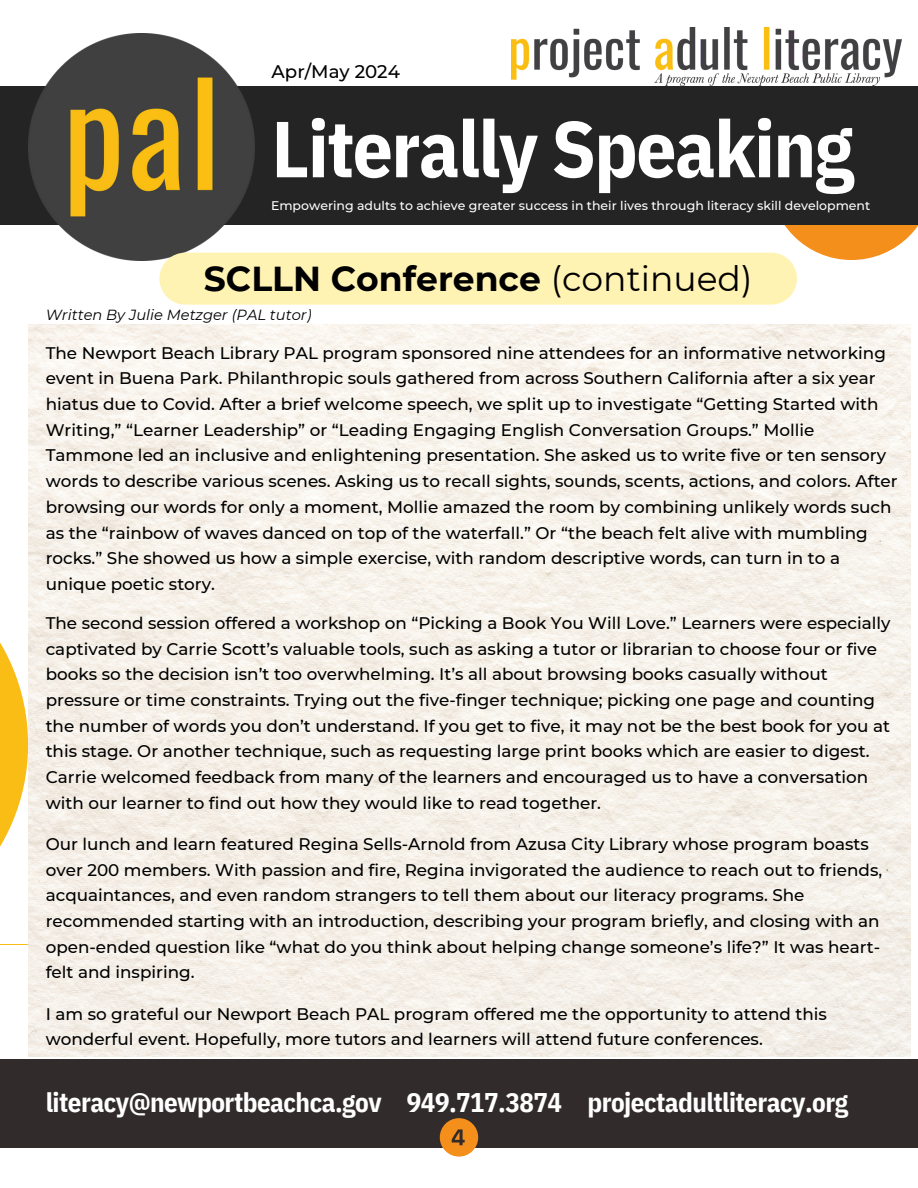
<style>
.page{position:relative;width:918px;height:1188px;background:#fff}
.page>*{position:absolute;margin:0;border:0;box-sizing:border-box;transform-origin:0 0}
.t1{font:700 79.2px "IBM Plex Sans Cond";letter-spacing:-.02em;color:#fff}
.t2{font:700 34.65px "Montserrat";color:#000}
.t3{font:700 27px "IBM Plex Sans Cond";letter-spacing:-.02em;color:#fff}
.t4{font:500 18.3px "Montserrat";color:#000}
.t5{font:500 16.8px/25.7px "Montserrat";color:#000}
.t6{font:italic 14.7px "Montserrat";color:#000}
.t7{font:500 12.45px "Montserrat";color:#fff}
.s1{font-weight:400}
</style>
<div class="page">
<svg style="left:0;top:642px;width:28px;height:205px;fill:#f9bd16"></svg>
<div style="left:0;top:86px;width:918px;height:139px;background:#242424"></div>
<img style="left:28px;top:34px;width:215px;height:226px">
<img style="left:512px;top:27px;width:390px;height:59px">
<div style="left:0;top:1059px;width:918px;height:89px;background:#322b2c"></div>
<img style="left:28px;top:324px;width:882px;height:733px">
<svg style="left:159px;top:97px;width:759px;height:208px"></svg>
<svg style="left:440px;top:1118px;width:38px;height:38px"></svg>
<h4 class="t4" style="left:272px;top:61px;width:130px">Apr/May 2024</h4>
<h4 class="t1" style="left:272px;top:96px;width:584px">Literally Speaking</h4>
<p class="t7" style="left:271px;top:197px;width:601px">Empowering adults to achieve greater success in their lives through literacy skill development</p>
<h4 class="t2" style="left:204px;top:257px;width:550px">SCLLN Conference <span class="s1">(continued)</span></h4>
<p class="t6" style="left:46px;top:305px;width:267px">Written By Julie Metzger (PAL tutor)</p>
<h2 class="t5" style="left:46px;top:340px;width:854px">The Newport Beach Library PAL program sponsored nine attendees for an informative networking event in Buena Park. Philanthropic souls gathered from across Southern California after a six year hiatus due to Covid. After a brief welcome speech, we split up to investigate “Getting Started with Writing,” “Learner Leadership” or “Leading Engaging English Conversation Groups.” Mollie Tammone led an inclusive and enlightening presentation. She asked us to write five or ten sensory words to describe various scenes. Asking us to recall sights, sounds, scents, actions, and colors. After browsing our words for only a moment, Mollie amazed the room by combining unlikely words such as the “rainbow of waves danced on top of the waterfall.” Or “the beach felt alive with mumbling rocks.” She showed us how a simple exercise, with random descriptive words, can turn in to a unique poetic story.</h2>
<p class="t5" style="left:46px;top:610px;width:846px">The second session offered a workshop on “Picking a Book You Will Love.” Learners were especially captivated by Carrie Scott’s valuable tools, such as asking a tutor or librarian to choose four or five books so the decision isn’t too overwhelming. It’s all about browsing books casually without pressure or time constraints. Trying out the five-finger technique; picking one page and counting the number of words you don’t understand. If you get to five, it may not be the best book for you at this stage. Or another technique, such as requesting large print books which are easier to digest.<br>Carrie welcomed feedback from many of the learners and encouraged us to have a conversation with our learner to find out how they would like to read together.</p>
<h5 class="t5" style="left:46px;top:831px;width:838px">Our lunch and learn featured Regina Sells-Arnold from Azusa City Library whose program boasts over 200 members. With passion and fire, Regina invigorated the audience to reach out to friends, acquaintances, and even random strangers to tell them about our literacy programs. She recommended starting with an introduction, describing your program briefly, and closing with an open-ended question like “what do you think about helping change someone’s life?” It was heart&shy;felt and inspiring.</h5>
<h4 class="t5" style="left:46px;top:1001px;width:783px">I am so grateful our Newport Beach PAL program offered me the opportunity to attend this wonderful event. Hopefully, more tutors and learners will attend future conferences.</h4>
<h4 class="t3" style="left:46px;top:1084px;width:804px">literacy@newportbeachca.gov 949.717.3874 projectadultliteracy.org</h4>
</div>
